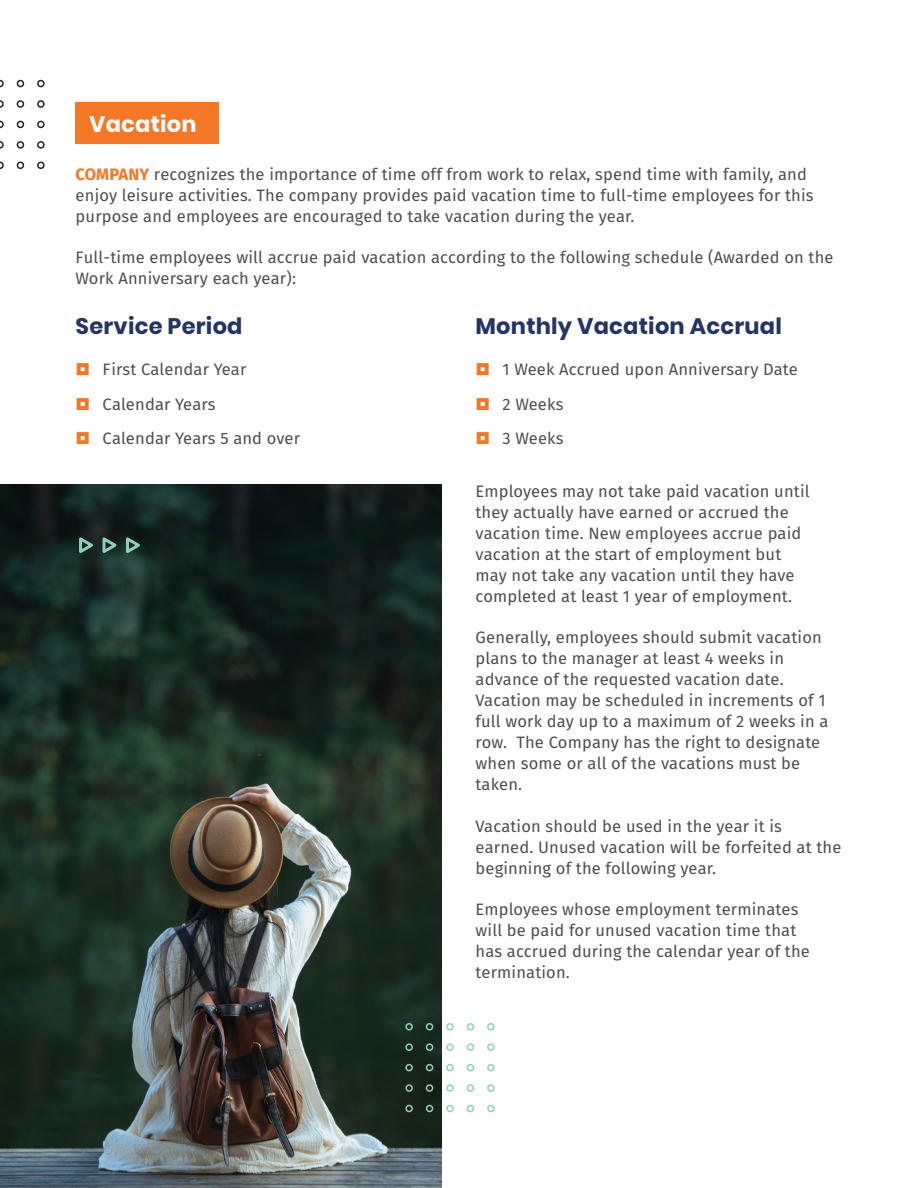
<style>
.page{position:relative;width:918px;height:1188px;background:#fff}
.page>*{position:absolute;margin:0;border:0;box-sizing:border-box;transform-origin:0 0}
.Sub_title{font:700 22.5px "Poppins";letter-spacing:.01em;color:#233564}
.Sub_title-2{font:700 22.5px "Poppins";letter-spacing:.01em;color:#fff}
.Body_B{font:16.5px/21px "Fira Sans";letter-spacing:.01em;color:#4c4e50}
.s1{font-weight:700;color:#f47725}
</style>
<div class="page">
<div style="left:76px;top:103px;width:143px;height:41px;background:#f47725"></div>
<svg style="left:0;top:79px;width:45px;height:91px"></svg>
<img style="left:0;top:485px;width:442px;height:703px">
<svg style="left:405px;top:1022px;width:90px;height:91px"></svg>
<svg style="left:78px;top:534px;width:65px;height:23px"></svg>
<p class="Sub_title-2" style="left:89px;top:111px;width:109px">Vacation</p>
<p class="Body_B" style="left:76px;top:164px;width:740px"><span class="s1">COMPANY</span> recognizes the importance of time off from work to relax, spend time with family, and enjoy leisure activities. The company provides paid vacation time to full-time employees for this purpose and employees are encouraged to take vacation during the year.</p>
<p class="Body_B" style="left:76px;top:247px;width:760px">Full-time employees will accrue paid vacation according to the following schedule (Awarded on the<br>Work Anniversary each year):</p>
<p class="Sub_title" style="left:76px;top:313px;width:168px">Service Period</p>
<p class="Body_B" style="left:103px;top:359px;width:145px">First Calendar Year</p>
<p class="Body_B" style="left:103px;top:393px;width:115px">Calendar Years</p>
<p class="Body_B" style="left:103px;top:428px;width:199px">Calendar Years 5 and over</p>
<p class="Sub_title" style="left:476px;top:313px;width:308px">Monthly Vacation Accrual</p>
<p class="Body_B" style="left:503px;top:359px;width:297px">1 Week Accrued upon Anniversary Date</p>
<p class="Body_B" style="left:503px;top:393px;width:62px">2 Weeks</p>
<p class="Body_B" style="left:503px;top:428px;width:63px">3 Weeks</p>
<p class="Body_B" style="left:476px;top:480px;width:336px">Employees may not take paid vacation until they actually have earned or accrued the vacation time. New employees accrue paid vacation at the start of employment but may not take any vacation until they have completed at least 1 year of employment.</p>
<p class="Body_B" style="left:476px;top:627px;width:354px">Generally, employees should submit vacation plans to the manager at least 4 weeks in advance of the requested vacation date.<br>Vacation may be scheduled in increments of 1 full work day up to a maximum of 2 weeks in a row. The Company has the right to designate when some or all of the vacations must be taken.</p>
<p class="Body_B" style="left:476px;top:815px;width:367px">Vacation should be used in the year it is earned. Unused vacation will be forfeited at the beginning of the following year.</p>
<p class="Body_B" style="left:476px;top:898px;width:336px">Employees whose employment terminates will be paid for unused vacation time that has accrued during the calendar year of the termination.</p>
</div>
